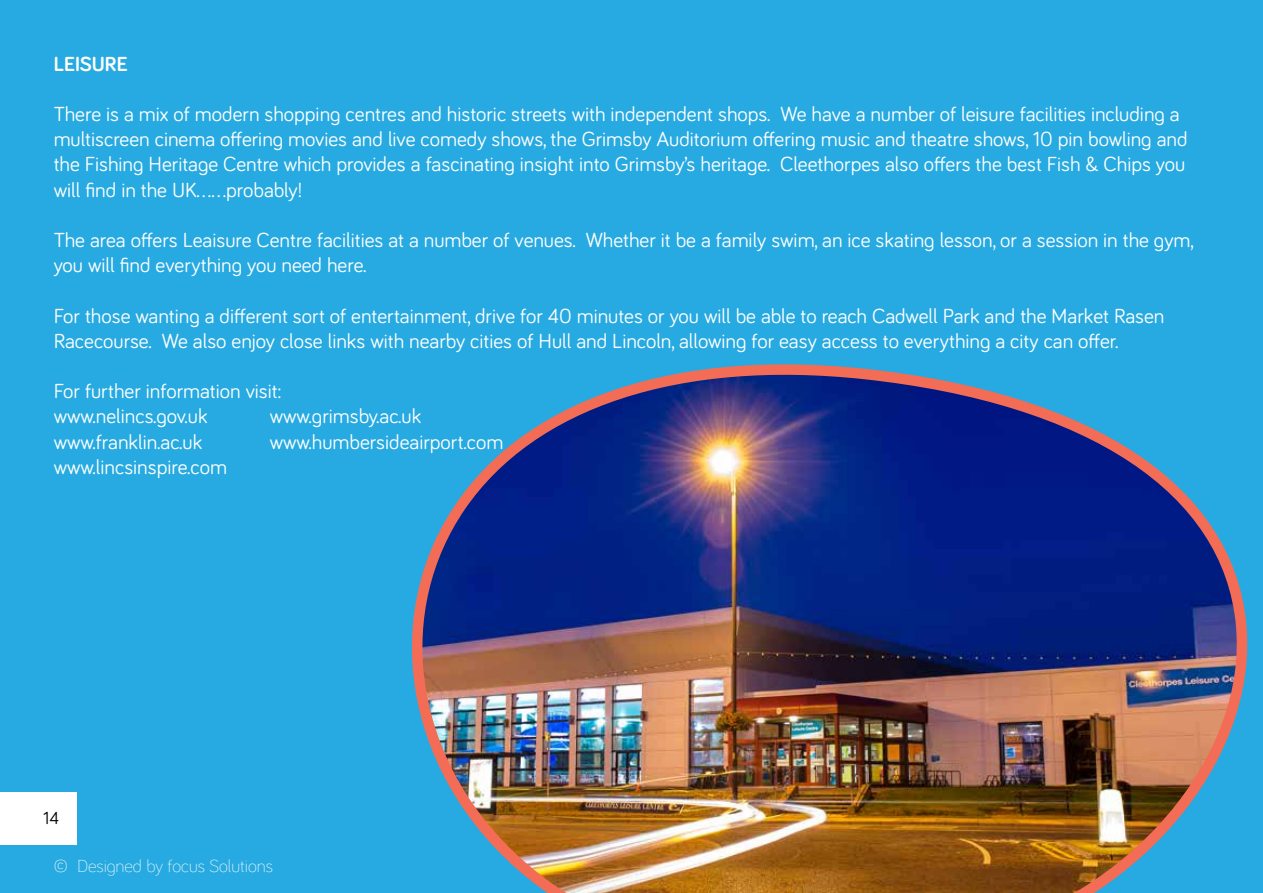
<style>
.page{position:relative;width:1263px;height:893px;background:#27aae1}
.page>*{position:absolute;margin:0;border:0;box-sizing:border-box;transform-origin:0 0}
.t1{font:21px/25.2px "Bariol";color:#fff}
.t2{font:700 21px "Bariol";color:#fff}
.t3{font:300 18px "Bariol";color:#fff}
.t4{font:18px "Bariol";color:#000}
</style>
<div class="page">
<div style="left:0;top:792px;width:76px;height:53px;background:#fff"></div>
<img style="left:412px;top:364px;width:836px;height:529px">
<p class="t2" style="left:54px;top:49px;width:76px">LEISURE</p>
<p class="t1" style="left:54px;top:100px;width:1135px">There is a mix of modern shopping centres and historic streets with independent shops. We have a number of leisure facilities including a multiscreen cinema offering movies and live comedy shows, the Grimsby Auditorium offering music and theatre shows, 10 pin bowling and the Fishing Heritage Centre which provides a fascinating insight into Grimsby’s heritage. Cleethorpes also offers the best Fish &amp; Chips you will find in the UK......probably!</p>
<p class="t1" style="left:54px;top:226px;width:1142px">The area offers Leaisure Centre facilities at a number of venues. Whether it be a family swim, an ice skating lesson, or a session in the gym, you will find everything you need here.</p>
<p class="t1" style="left:54px;top:302px;width:1112px">For those wanting a different sort of entertainment, drive for 40 minutes or you will be able to reach Cadwell Park and the Market Rasen<br>Racecourse. We also enjoy close links with nearby cities of Hull and Lincoln, allowing for easy access to everything a city can offer.</p>
<p class="t1" style="left:54px;top:378px;width:229px">For further information visit: www.nelincs.gov.uk</p>
<p class="t1" style="left:270px;top:403px;width:153px">www.grimsby.ac.uk</p>
<p class="t1" style="left:54px;top:428px;width:150px">www.franklin.ac.uk</p>
<p class="t1" style="left:270px;top:428px;width:235px">www.humbersideairport.com</p>
<p class="t1" style="left:54px;top:453px;width:175px">www.lincsinspire.com</p>
<p class="t4" style="left:43px;top:806px;width:18px">14</p>
<p class="t3" style="left:54px;top:853px;width:221px">© Designed by focus Solutions</p>
</div>
